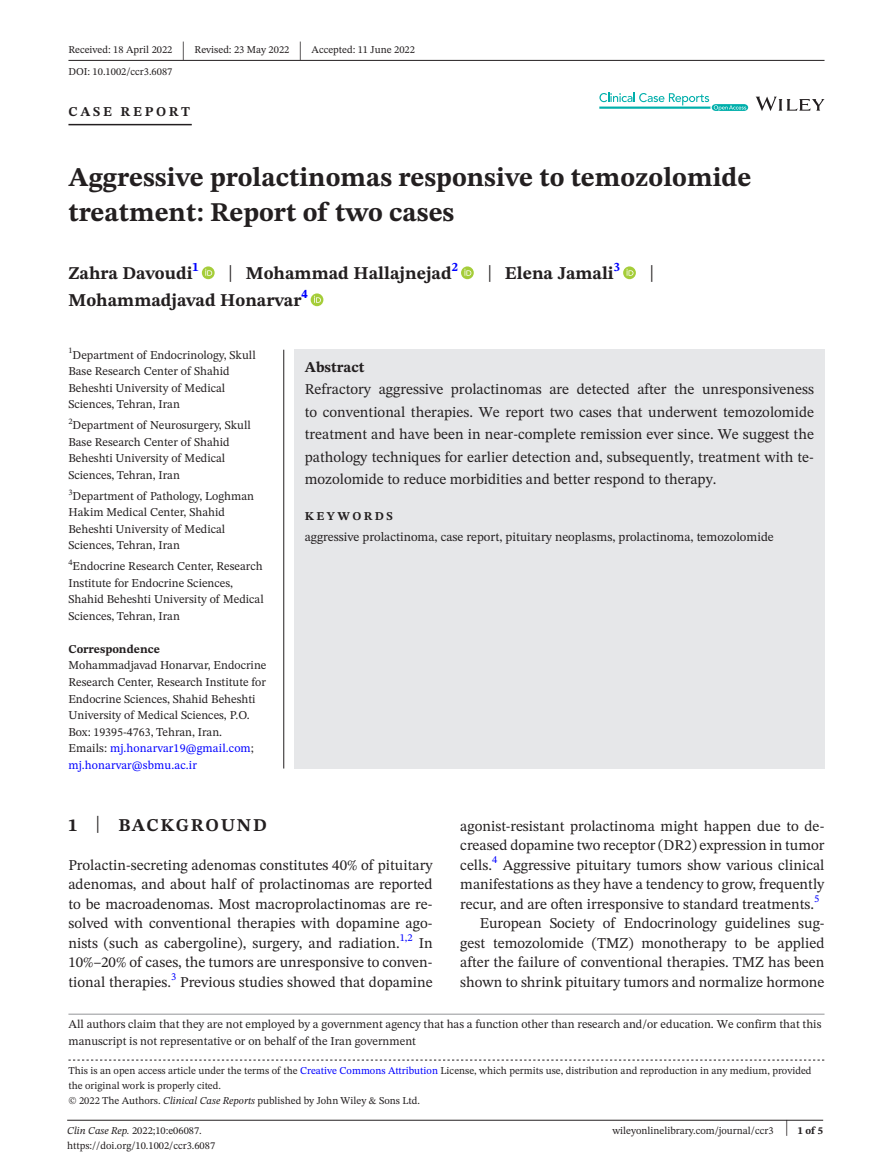
<style>
.page{position:relative;width:893px;height:1174px;background:#fff}
.page>*{position:absolute;margin:0;border:0;box-sizing:border-box;transform-origin:0 0}
.t1{font:700 27px/34.5px "STIX Two Text";color:#231f20}
.t2{font:25.65px "STIX Two Text";color:#231f20;scale:.49 1}
.t3{font:23.4px "STIX Two Text";color:#231f20;scale:.77 1}
.t4{font:700 18px "STIX Two Text";color:#231f20}
.t5{font:700 18px "STIX Two Text";letter-spacing:.1em;color:#231f20}
.t6{font:15px/19.5px "STIX Two Text";color:#231f20;text-align:justify}
.t7{font:700 15px "STIX Two Text";color:#231f20}
.t8{font:700 13.5px "STIX Two Text";letter-spacing:.2em;color:#231f20}
.t9{font:12.75px "STIX Two Text";color:#231f20}
.t10{font:12px/16.5px "STIX Two Text";color:#231f20}
.t11{font:700 12px "STIX Two Text";color:#231f20}
.t12{font:700 12px "STIX Two Text";letter-spacing:.2em;color:#231f20}
.t13{font:10.5px/15px "STIX Two Text";color:#231f20}
.t14{font:10.5px "STIX Two Text";color:#00f}
.t15{font:700 10.5px "STIX Two Text";color:#231f20}
.s1{font-weight:400;font-size:23.4px}
.s2{color:#00f}
.s3{font-weight:400;font-size:23.7px}
.s4{font-style:italic}
.s5{font-weight:400;font-size:22.2px}
</style>
<div class="page">
<hr style="left:67px;top:1119px;width:756px;height:1px;background:#231f20">
<svg style="left:756px;top:97px;width:68px;height:14px"></svg>
<svg style="left:599px;top:93px;width:149px;height:18px"></svg>
<hr style="left:68px;top:60px;width:756px;height:1px;background:#231f20">
<hr style="left:68px;top:124px;width:124px;height:1px;background:#231f20">
<svg style="left:202px;top:266px;width:13px;height:13px"></svg>
<svg style="left:205px;top:269px;width:7px;height:7px"></svg>
<svg style="left:461px;top:266px;width:13px;height:13px"></svg>
<svg style="left:464px;top:269px;width:7px;height:7px"></svg>
<svg style="left:623px;top:266px;width:13px;height:13px"></svg>
<svg style="left:627px;top:269px;width:6px;height:7px"></svg>
<div style="left:311px;top:293px;width:12px;height:13px;background:#a5cd39;border-radius:50%"></div>
<svg style="left:314px;top:296px;width:7px;height:7px"></svg>
<svg style="left:68px;top:1059px;width:756px;height:1px"></svg>
<hr style="left:68px;top:1013px;width:756px;height:1px;background:#939598">
<hr style="left:283px;top:350px;width:1px;height:418px;background:#231f20">
<div style="left:294px;top:350px;width:530px;height:202px;background:#e6e7e9"></div>
<div style="left:294px;top:551px;width:530px;height:217px;background:#e6e7e9"></div>
<p class="t13" style="left:68px;top:42px;width:106px">Received: 18 April 2022</p>
<h2 class="t2" style="left:182px;top:32px;width:8px">|</h2>
<p class="t13" style="left:195px;top:42px;width:96px">Revised: 23 May 2022</p>
<h2 class="t2" style="left:299px;top:32px;width:8px">|</h2>
<p class="t13" style="left:312px;top:42px;width:105px">Accepted: 11 June 2022</p>
<p class="t13" style="left:68px;top:64px;width:105px">DOI: 10.1002/ccr3.6087</p>
<p class="t8" style="left:68px;top:101px;width:123px">CASE REPORT</p>
<h1 class="t1" style="left:68px;top:161px;width:684px">Aggressive prolactinomas responsive to temozolomide treatment: Report of two cases</h1>
<p class="t4" style="left:68px;top:260px;width:132px">Zahra Davoudi<sup>1</sup></p>
<p class="t4" style="left:228px;top:260px;width:231px"><span class="s1">|</span> Mohammad Hallajnejad<sup>2</sup></p>
<p class="t4" style="left:487px;top:260px;width:134px"><span class="s1">|</span> Elena Jamali<sup>3</sup></p>
<h3 class="t3" style="left:650px;top:257px;width:8px">|</h3>
<p class="t4" style="left:68px;top:287px;width:241px">Mohammadjavad Honarvar<sup>4</sup></p>
<p class="t10" style="left:68px;top:346px;width:189px"><sup>1</sup>Department of Endocrinology, Skull<br>Base Research Center of Shahid<br>Beheshti University of Medical<br>Sciences, Tehran, Iran</p>
<p class="t10" style="left:68px;top:417px;width:184px"><sup>2</sup>Department of Neurosurgery, Skull<br>Base Research Center of Shahid<br>Beheshti University of Medical<br>Sciences, Tehran, Iran</p>
<p class="t10" style="left:68px;top:487px;width:187px"><sup>3</sup>Department of Pathology, Loghman<br>Hakim Medical Center, Shahid<br>Beheshti University of Medical<br>Sciences, Tehran, Iran</p>
<p class="t10" style="left:68px;top:558px;width:197px"><sup>4</sup>Endocrine Research Center, Research Institute for Endocrine Sciences, Shahid Beheshti University of Medical Sciences, Tehran, Iran</p>
<p class="t11" style="left:68px;top:640px;width:93px">Correspondence</p>
<p class="t10" style="left:68px;top:657px;width:200px">Mohammadjavad Honarvar, Endocrine Research Center, Research Institute for Endocrine Sciences, Shahid Beheshti University of Medical Sciences, P.O.<br>Box: 19395-4763, Tehran, Iran.<br>Emails: <span class="s2">mj.honarvar19@gmail.com</span>; <span class="s2">mj.honarvar@sbmu.ac.ir</span></p>
<p class="t7" style="left:305px;top:356px;width:61px">Abstract</p>
<p class="t6" style="left:305px;top:378px;width:511px;line-height:22.5px">Refractory aggressive prolactinomas are detected after the unresponsiveness to conventional therapies. We report two cases that underwent temozolomide treatment and have been in near-complete remission ever since. We suggest the pathology techniques for earlier detection and, subsequently, treatment with te&shy;mozolomide to reduce morbidities and better respond to therapy.</p>
<p class="t12" style="left:305px;top:507px;width:90px">KEYWORDS</p>
<p class="t9" style="left:305px;top:528px;width:471px">aggressive prolactinoma, case report, pituitary neoplasms, prolactinoma, temozolomide</p>
<p class="t5" style="left:68px;top:812px;width:200px">1 <span class="s3">|</span> BACKGROUND</p>
<p class="t6" style="left:68px;top:855px;width:366px">Prolactin-secreting adenomas constitutes 40% of pituitary adenomas, and about half of prolactinomas are reported to be macroadenomas. Most macroprolactinomas are re&shy;solved with conventional therapies with dopamine ago&shy;nists (such as cabergoline), surgery, and radiation.</p>
<p class="t14" style="left:400px;top:930px;width:14px">1,2</p>
<p class="t6" style="left:68px;top:933px;width:366px;text-indent:350px">In 10%–20% of cases, the tumors are unresponsive to conven&shy;tional therapies.</p>
<p class="t14" style="left:171px;top:969px;width:7px">3</p>
<p class="t6" style="left:180px;top:972px;width:254px">Previous studies showed that dopamine</p>
<p class="t6" style="left:460px;top:816px;width:366px">agonist-resistant prolactinoma might happen due to de&shy;creased dopamine two receptor (DR2) expression in tumor cells.</p>
<p class="t14" style="left:492px;top:852px;width:7px">4</p>
<p class="t6" style="left:460px;top:855px;width:366px;text-indent:42px">Aggressive pituitary tumors show various clinical manifestations as they have a tendency to grow, frequently recur, and are often irresponsive to standard treatments.</p>
<p class="t14" style="left:814px;top:891px;width:7px">5</p>
<p class="t6" style="left:460px;top:913px;width:366px;text-indent:20px">European Society of Endocrinology guidelines sug&shy;gest temozolomide (TMZ) monotherapy to be applied after the failure of conventional therapies. TMZ has been shown to shrink pituitary tumors and normalize hormone</p>
<p class="t10" style="left:68px;top:1015px;width:754px">All authors claim that they are not employed by a government agency that has a function other than research and/or education. We confirm that this manuscript is not representative or on behalf of the Iran government</p>
<p class="t13" style="left:68px;top:1063px;width:745px">This is an open access article under the terms of the <span class="s2">Creative Commons Attribution</span> License, which permits use, distribution and reproduction in any medium, provided the original work is properly cited.<br>© 2022 The Authors. <span class="s4">Clinical Case Reports</span> published by John Wiley &amp; Sons Ltd.</p>
<p class="t13" style="left:67px;top:1123px;width:136px"><span class="s4">Clin Case Rep.</span> 2022;10:e06087.</p>
<p class="t15" style="left:785px;top:1123px;width:39px"><span class="s5">|</span> 1 of 5</p>
<p class="t13" style="left:67px;top:1138px;width:150px">https://doi.org/10.1002/ccr3.6087</p>
<p class="t13" style="left:612px;top:1123px;width:163px">wileyonlinelibrary.com/journal/ccr3</p>
</div>
